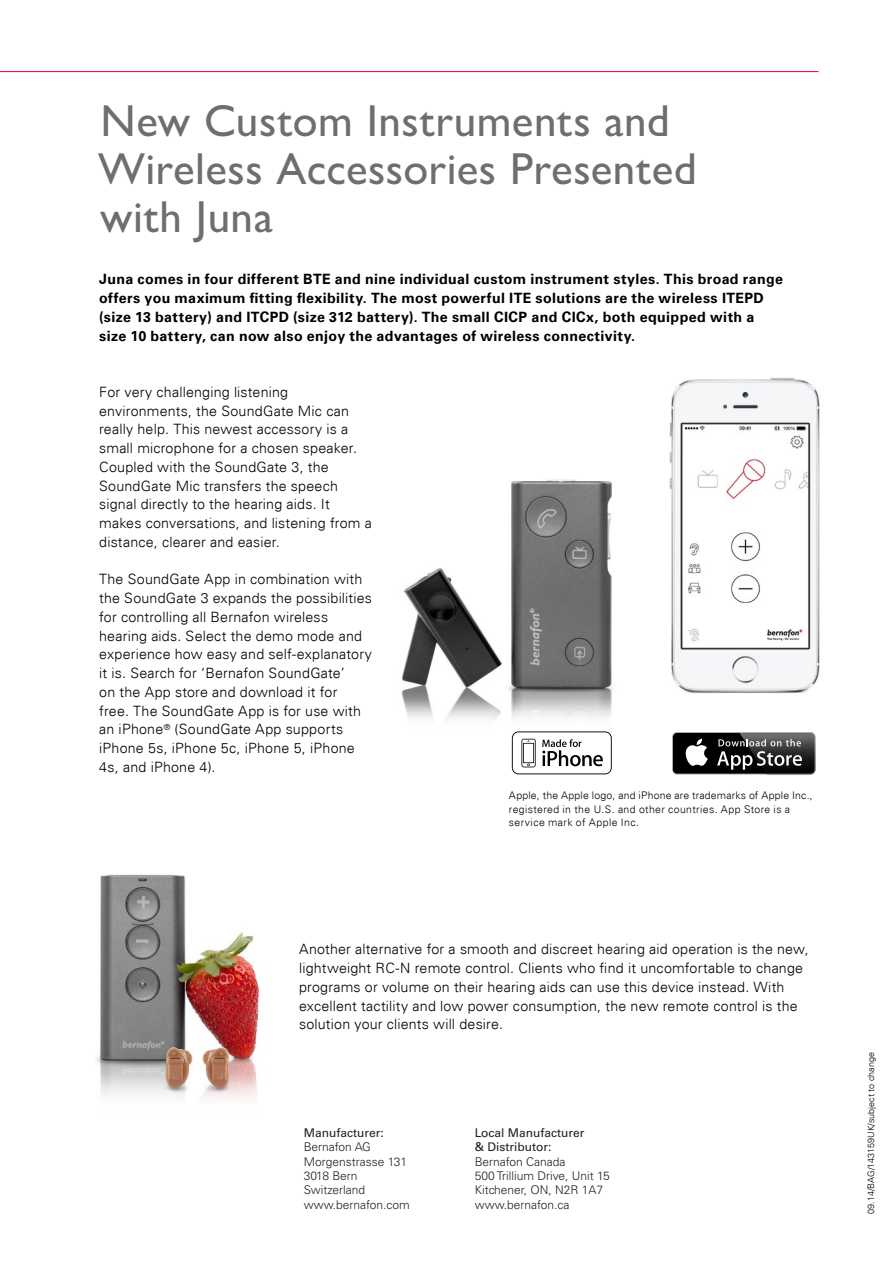
<style>
.page{position:relative;width:893px;height:1263px;background:#fff}
.page>*{position:absolute;margin:0;border:0;box-sizing:border-box;transform-origin:0 0}
.t1{font:500 45px/48px "Gill Sans MT Pro";letter-spacing:.01em;color:#6e6e6e}
.t2{font:300 14.25px/18.8px "Univers Com 45";letter-spacing:.015em;color:#000}
.t3{font:700 14.25px/18.8px "Univers Com 65";letter-spacing:.025em;color:#000}
.t4{font:300 12px/14.4px "Univers LT Std";color:#231f20}
.t5{font:12px/14.4px "Univers LT Std";color:#231f20}
.t6{font:300 10.5px/13.5px "Univers Com 45";letter-spacing:.03em;color:#000}
.t7{font:300 9px "Univers Com 45";color:#000}
</style>
<div class="page">
<hr style="left:0;top:71px;width:819px;height:1px;background:#e4003e">
<img style="left:401px;top:479px;width:212px;height:240px">
<svg style="left:512px;top:731px;width:100px;height:43px"></svg>
<div style="left:673px;top:733px;width:141px;height:41px;background:#000;border-radius:4px"></div>
<svg style="left:685px;top:739px;width:23px;height:27px"></svg>
<svg style="left:717px;top:732px;width:98px;height:42px"></svg>
<img style="left:669px;top:377px;width:151px;height:316px">
<img style="left:97px;top:874px;width:163px;height:225px">
<img style="left:200px;top:1041px;width:44px;height:52px">
<img style="left:151px;top:1041px;width:49px;height:52px">
<img style="left:203px;top:1047px;width:26px;height:40px">
<img style="left:166px;top:1047px;width:26px;height:40px">
<h1 class="t1" style="left:98px;top:96px;width:600px">New Custom Instruments and<br>Wireless Accessories Presented with Juna</h1>
<p class="t3" style="left:99px;top:270px;width:685px">Juna comes in four different BTE and nine individual custom instrument styles. This broad range offers you maximum fitting flexibility. The most powerful ITE solutions are the wireless ITEPD (size 13 battery) and ITCPD (size 312 battery). The small CICP and CICx, both equipped with a size 10 battery, can now also enjoy the advantages of wireless connectivity.</p>
<p class="t2" style="left:99px;top:382px;width:274px">For very challenging listening environments, the SoundGate Mic can really help. This newest accessory is a small microphone for a chosen speaker.<br>Coupled with the SoundGate 3, the SoundGate Mic transfers the speech signal directly to the hearing aids. It makes conversations, and listening from a distance, clearer and easier.</p>
<p class="t2" style="left:99px;top:570px;width:274px">The SoundGate App in combination with the SoundGate 3 expands the possibilities for controlling all Bernafon wireless hearing aids. Select the demo mode and experience how easy and self-explanatory it is. Search for ‘Bernafon SoundGate’<br>on the App store and download it for<br>free. The SoundGate App is for use with an iPhone<sup>®</sup> (SoundGate App supports iPhone 5s, iPhone 5c, iPhone 5, iPhone 4s, and iPhone 4).</p>
<p class="t6" style="left:509px;top:788px;width:305px">Apple, the Apple logo, and iPhone are trademarks of Apple Inc., registered in the U.S. and other countries. App Store is a service mark of Apple Inc.</p>
<p class="t2" style="left:299px;top:940px;width:511px">Another alternative for a smooth and discreet hearing aid operation is the new, lightweight RC-N remote control. Clients who find it uncomfortable to change programs or volume on their hearing aids can use this device instead. With excellent tactility and low power consumption, the new remote control is the solution your clients will desire.</p>
<p class="t5" style="left:304px;top:1125px;width:82px">Manufacturer:</p>
<p class="t4" style="left:304px;top:1140px;width:108px">Bernafon AG<br>Morgenstrasse 131<br>3018 Bern<br>Switzerland www.bernafon.com</p>
<p class="t5" style="left:475px;top:1125px;width:111px">Local Manufacturer &amp; Distributor:</p>
<p class="t4" style="left:475px;top:1154px;width:137px">Bernafon Canada<br>500 Trillium Drive, Unit 15<br>Kitchener, ON, N2R 1A7 www.bernafon.ca</p>
<p class="t7" style="left:865px;top:1214px;width:163px;rotate:-90deg">09.14/BAG/143159UK/subject to change</p>
</div>
